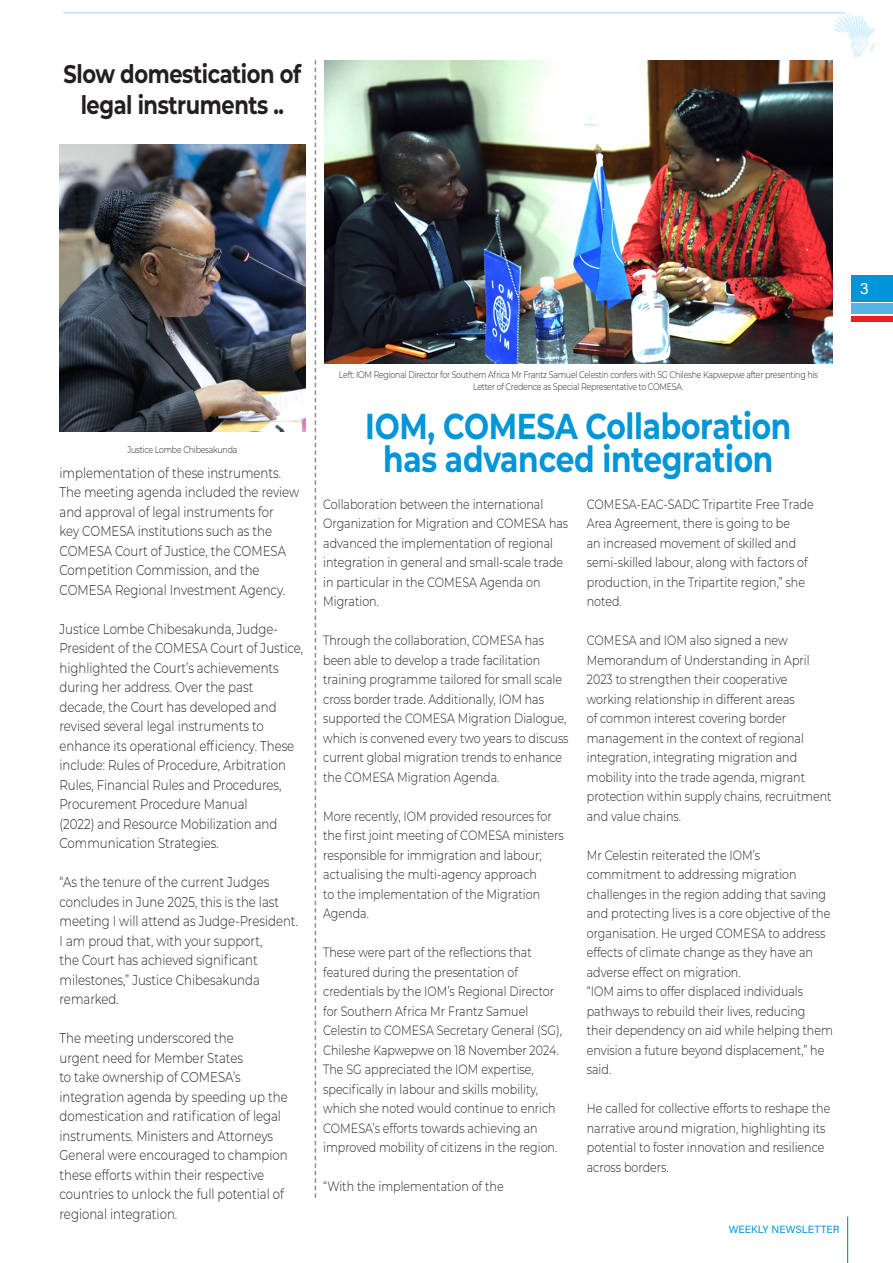
<style>
.page{position:relative;width:893px;height:1263px;background:#fff}
.page>*{position:absolute;margin:0;border:0;box-sizing:border-box;transform-origin:0 0}
.t1{font:700 36px "Montserrat";letter-spacing:-.01em;color:#0095d9;scale:.82 1}
.t2{font:700 25.5px/31.5px "Montserrat";letter-spacing:-.02em;color:#231f20;text-align:center;scale:.82 1}
.t3{font:16.5px "Acumin Variable Concept";color:#fff}
.t4{font:300 14.25px/19.5px "Montserrat";color:#231f20;scale:.82 1}
.t5{font:300 13.5px/19.5px "Montserrat";color:#231f20;scale:.82 1}
.t6{font:10.5px "Acumin Variable Concept";color:#0095d9}
.t7{font:300 9.6px "Montserrat";letter-spacing:-.03em;color:#231f20;scale:.82 1}
</style>
<div class="page">
<hr style="left:63px;top:13px;width:782px;height:1px;background:#0095d9">
<div style="left:851px;top:275px;width:42px;height:26px;background:#0095d9"></div>
<div style="left:851px;top:304px;width:42px;height:10px;background:#54b4e5"></div>
<div style="left:851px;top:316px;width:42px;height:5px;background:#ee1d23"></div>
<hr style="left:847px;top:1216px;width:1px;height:47px;background:#0095d9">
<svg style="left:833px;top:12px;width:45px;height:45px"></svg>
<svg style="left:315px;top:60px;width:1px;height:1138px"></svg>
<img style="left:60px;top:145px;width:245px;height:287px">
<img style="left:324px;top:60px;width:508px;height:303px">
<p class="t2" style="left:64px;top:57px;width:291px">Slow domestication of legal instruments ..</p>
<p class="t3" style="left:860px;top:277px;width:11px">3</p>
<p class="t7" style="left:127px;top:443px;width:136px">Justice Lombe Chibesakunda</p>
<p class="t4" style="left:60px;top:463px;width:272px">implementation of these instruments.</p>
<p class="t4" style="left:60px;top:482px;width:294px">The meeting agenda included the review and approval of legal instruments for<br>key COMESA institutions such as the COMESA Court of Justice, the COMESA Competition Commission, and the COMESA Regional Investment Agency.</p>
<p class="t4" style="left:60px;top:619px;width:299px">Justice Lombe Chibesakunda, Judge-President of the COMESA Court of Justice, highlighted the Court’s achievements during her address. Over the past<br>decade, the Court has developed and revised several legal instruments to enhance its operational efficiency. These include: Rules of Procedure, Arbitration Rules, Financial Rules and Procedures, Procurement Procedure Manual<br>(2022) and Resource Mobilization and Communication Strategies.</p>
<p class="t4" style="left:60px;top:872px;width:292px">“As the tenure of the current Judges concludes in June 2025, this is the last meeting I will attend as Judge-President.<br>I am proud that, with your support,<br>the Court has achieved significant milestones,” Justice Chibesakunda remarked.</p>
<p class="t4" style="left:60px;top:1028px;width:280px">The meeting underscored the<br>urgent need for Member States<br>to take ownership of COMESA’s integration agenda by speeding up the domestication and ratification of legal instruments. Ministers and Attorneys General were encouraged to champion these efforts within their respective countries to unlock the full potential of regional integration.</p>
<p class="t7" style="left:339px;top:368px;width:586px">Left: IOM Regional Director for Southern Africa Mr Frantz Samuel Celestin confers with SG Chileshe Kapwepwe after presenting his</p>
<p class="t7" style="left:473px;top:380px;width:258px">Letter of Credence as Special Representative to COMESA.</p>
<p class="t1" style="left:365px;top:401px;width:521px">IOM, COMESA Collaboration</p>
<p class="t1" style="left:383px;top:434px;width:477px">has advanced integration</p>
<p class="t5" style="left:323px;top:494px;width:300px">Collaboration between the international Organization for Migration and COMESA has advanced the implementation of regional integration in general and small-scale trade in particular in the COMESA Agenda on Migration.</p>
<p class="t5" style="left:323px;top:630px;width:301px">Through the collaboration, COMESA has been able to develop a trade facilitation training programme tailored for small scale cross border trade. Additionally, IOM has supported the COMESA Migration Dialogue, which is convened every two years to discuss current global migration trends to enhance the COMESA Migration Agenda.</p>
<p class="t5" style="left:323px;top:806px;width:295px">More recently, IOM provided resources for the first joint meeting of COMESA ministers responsible for immigration and labour; actualising the multi-agency approach<br>to the implementation of the Migration Agenda.</p>
<p class="t5" style="left:323px;top:942px;width:293px">These were part of the reflections that featured during the presentation of credentials by the IOM’s Regional Director for Southern Africa Mr Frantz Samuel Celestin to COMESA Secretary General (SG), Chileshe Kapwepwe on 18 November 2024.</p>
<p class="t5" style="left:323px;top:1059px;width:287px">The SG appreciated the IOM expertise, specifically in labour and skills mobility, which she noted would continue to enrich COMESA’s efforts towards achieving an improved mobility of citizens in the region.</p>
<p class="t5" style="left:323px;top:1176px;width:222px">“With the implementation of the</p>
<p class="t5" style="left:587px;top:494px;width:278px">COMESA-EAC-SADC Tripartite Free Trade Area Agreement, there is going to be<br>an increased movement of skilled and semi-skilled labour, along with factors of production, in the Tripartite region,” she noted.</p>
<p class="t5" style="left:587px;top:630px;width:300px">COMESA and IOM also signed a new Memorandum of Understanding in April 2023 to strengthen their cooperative working relationship in different areas<br>of common interest covering border management in the context of regional integration, integrating migration and mobility into the trade agenda, migrant protection within supply chains, recruitment and value chains.</p>
<p class="t5" style="left:587px;top:845px;width:298px">Mr Celestin reiterated the IOM’s commitment to addressing migration challenges in the region adding that saving and protecting lives is a core objective of the organisation. He urged COMESA to address effects of climate change as they have an adverse effect on migration.</p>
<p class="t5" style="left:587px;top:981px;width:302px">“IOM aims to offer displaced individuals pathways to rebuild their lives, reducing their dependency on aid while helping them envision a future beyond displacement,” he said.</p>
<p class="t5" style="left:587px;top:1098px;width:298px">He called for collective efforts to reshape the narrative around migration, highlighting its potential to foster innovation and resilience across borders.</p>
<p class="t6" style="left:729px;top:1222px;width:112px">WEEKLY NEWSLETTER</p>
</div>
